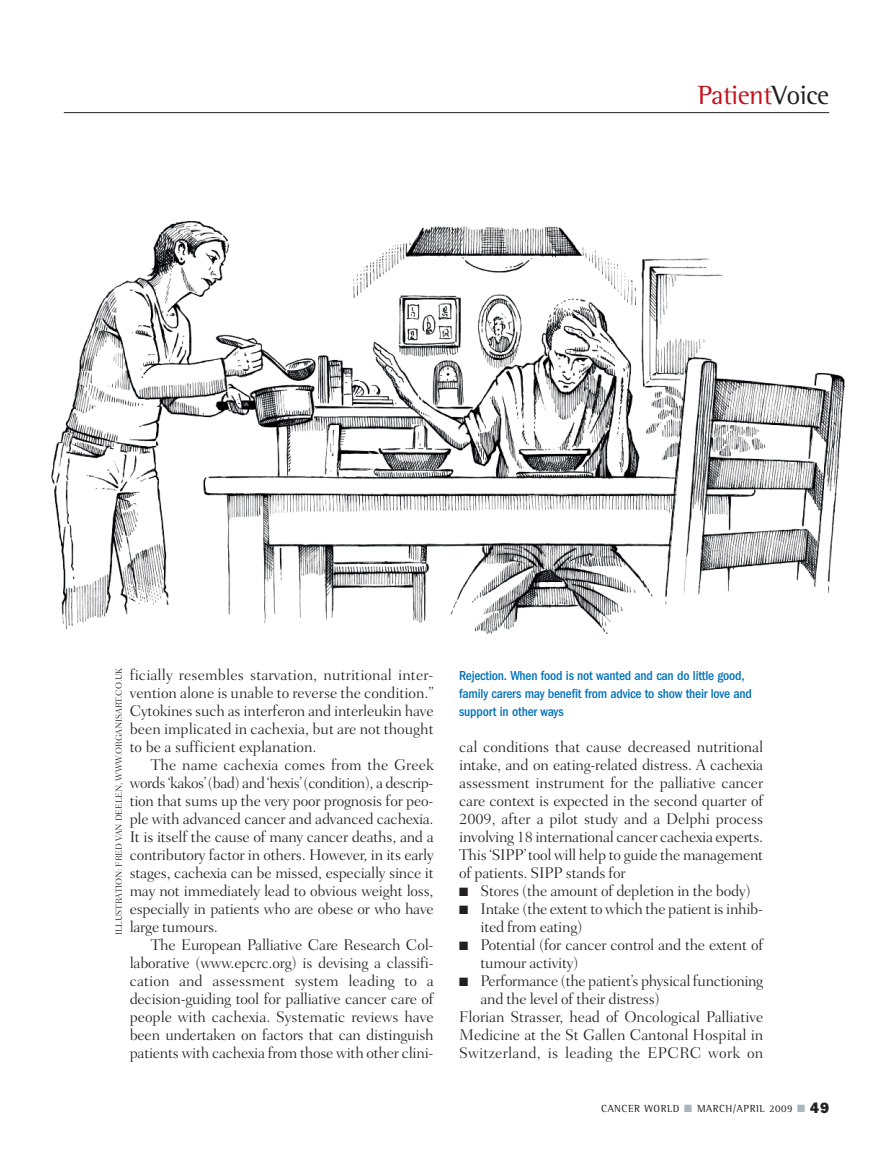
<style>
.page{position:relative;width:893px;height:1149px;background:#fff}
.page>*{position:absolute;margin:0;border:0;box-sizing:border-box;transform-origin:0 0}
.t1{font:27px "Rotis Semi Serif";letter-spacing:-.015em;color:#c4121a}
.t2{font:300 15.75px/18px "Fairfield LH";letter-spacing:-.015em;color:#231f20;text-align:justify}
.t3{font:300 15.75px "Fairfield LH";letter-spacing:.015em;color:#231f20}
.t4{font:500 condensed 13.5px/18px "Franklin Gothic";letter-spacing:-.015em;color:#0072bc}
.t5{font:10.5px "Rotis Semi Serif";letter-spacing:.05em;color:#231f20}
.t6{font:300 9px "Fairfield LH";letter-spacing:-.015em;color:#231f20}
.s1{color:#231f20}
.s2{color:#a8b6be}
.s3{font-family:"Franklin Gothic";font-weight:800;font-size:15px}
</style>
<div class="page">
<hr style="left:64px;top:112px;width:765px;height:1px;background:#231f20">
<img style="left:50px;top:221px;width:795px;height:415px">
<h1 class="t1" style="left:698px;top:86px;width:133px">Patient<span class="s1">Voice</span></h1>
<p class="t6" style="left:115px;top:934px;width:269px;rotate:-90deg">ILLUSTRATION: FRED VAN DEELEN, WWW.ORGANISART.CO.UK</p>
<p class="t2" style="left:130px;top:666px;width:306px">ficially resembles starvation, nutritional inter&shy;vention alone is unable to reverse the condition.” Cytokines such as interferon and interleukin have been implicated in cachexia, but are not thought to be a sufficient explanation.</p>
<p class="t2" style="left:130px;top:756px;width:306px;text-indent:21px">The name cachexia comes from the Greek words ‘kakos’(bad) and ‘hexis’(condition), a descrip&shy;tion that sums up the very poor prognosis for peo&shy;ple with advanced cancer and advanced cachexia.<br>It is itself the cause of many cancer deaths, and a contributory factor in others. However, in its early stages, cachexia can be missed, especially since it may not immediately lead to obvious weight loss, especially in patients who are obese or who have large tumours.</p>
<p class="t2" style="left:130px;top:936px;width:306px;text-indent:21px">The European Palliative Care Research Col&shy;laborative (www.epcrc.org) is devising a classifi&shy;cation and assessment system leading to a decision-guiding tool for palliative cancer care of people with cachexia. Systematic reviews have been undertaken on factors that can distinguish patients with cachexia from those with other clini-</p>
<p class="t4" style="left:459px;top:665px;width:294px">Rejection. When food is not wanted and can do little good, family carers may benefit from advice to show their love and support in other ways</p>
<p class="t2" style="left:459px;top:738px;width:306px">cal conditions that cause decreased nutritional intake, and on eating-related distress. A cachexia assessment instrument for the palliative cancer care context is expected in the second quarter of 2009, after a pilot study and a Delphi process involving 18 international cancer cachexia experts.<br>This ‘SIPP’tool will help to guide the management of patients. SIPP stands for</p>
<p class="t2" style="left:459px;top:882px;width:293px">■ Stores (the amount of depletion in the body)</p>
<p class="t2" style="left:480px;top:900px;width:284px;text-indent:-21px">■ Intake (the extent to which the patient is inhib&shy;ited from eating)</p>
<p class="t2" style="left:480px;top:936px;width:284px;text-indent:-21px">■ Potential (for cancer control and the extent of tumour activity)</p>
<p class="t2" style="left:459px;top:972px;width:306px">■ Performance (the patient’s physical functioning</p>
<p class="t2" style="left:480px;top:990px;width:181px">and the level of their distress)</p>
<p class="t2" style="left:459px;top:1008px;width:306px">Florian Strasser, head of Oncological Palliative</p>
<p class="t2" style="left:459px;top:1026px;width:306px">Medicine at the St Gallen Cantonal Hospital in</p>
<p class="t3" style="left:459px;top:1046px;width:306px">Switzerland, is leading the EPCRC work on</p>
<p class="t5" style="left:601px;top:1104px;width:229px">CANCER WORLD <span class="s2">■</span> MARCH/APRIL 2009 <span class="s2">■</span> <span class="s3">49</span></p>
</div>
